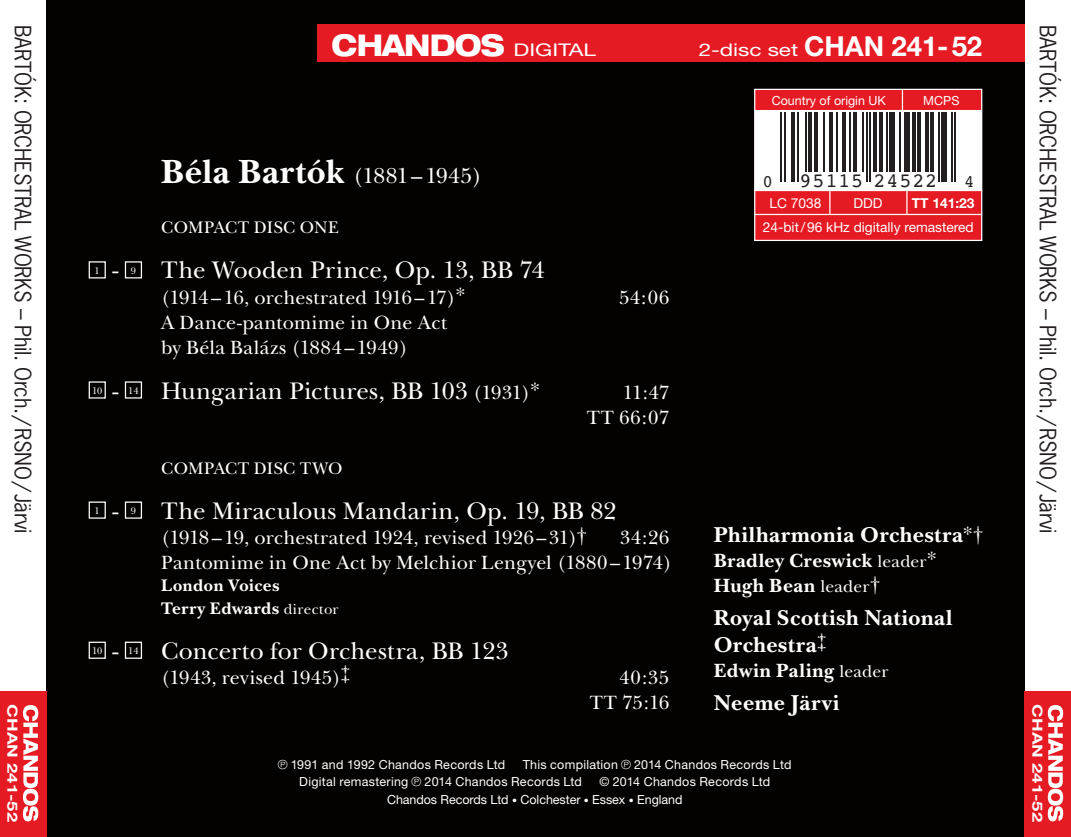
<style>
.page{position:relative;width:1071px;height:837px;background:#fff}
.page>*{position:absolute;margin:0;border:0;box-sizing:border-box;transform-origin:0 0}
.t1{font:800 expanded 30px "Helvetica Neue";letter-spacing:-.03em;color:#fff;scale:.89 1}
.t2{font:700 27.5px "Helvetica Neue";letter-spacing:-.005em;color:#fff}
.TL_-_Title_of_Disc{font:25px "New Baskerville";letter-spacing:.005em;color:#fff}
.TL_-_Title_of_Disc-2{font:700 22.5px "New Baskerville";letter-spacing:.025em;color:#fff}
.TL_-_Title_of_Disc-3{font:22.5px "New Baskerville";letter-spacing:-.01em;color:#fff}
.t3{font:21.25px "News Gothic Std";letter-spacing:-.01em;color:#231f20}
.t4{font:20.25px "Courier";letter-spacing:.04em;color:#231f20}
.TL_-_Title_of_Disc-4{font:20px/25px "New Baskerville";letter-spacing:.01em;color:#fff}
.TL_-_Title_of_Disc-5{font:700 20px "New Baskerville";letter-spacing:.03em;color:#fff}
.TL_-_Title_of_Disc-6{font:700 17.5px "New Baskerville";letter-spacing:.025em;color:#fff}
.TL_-_Title_of_Disc-7{font:17.5px "New Baskerville";letter-spacing:.03em;color:#fff}
.t5{font:17.5px "Courier";color:#231f20}
.t6{font:700 14px "Helvetica Neue";color:#fff;scale:1.31 1}
.t7{font:13.75px "Helvetica Neue";color:#fff}
.t8{font:700 13.75px "Helvetica Neue";color:#fff}
.TL_-_Title_of_Disc-8{font:12.5px "Helvetica Neue";letter-spacing:.02em;color:#fff}
.TL_-_Title_of_Disc-9{font:12.5px "Helvetica Neue";letter-spacing:-.005em;color:#fff}
.TL_-_Title_of_Disc-10{font:12.5px "Helvetica Neue";color:#fff}
.t9{font:10px "New Baskerville";color:#fff}
.s1{font-weight:400;font-stretch:normal;font-size:17.5px}
.s2{font-weight:400;font-size:17.5px}
.s3{font-weight:700;font-size:35px}
.s4{font-size:20px}
.s5{font-weight:400;font-size:15px}
.s6{font-weight:400;font-size:20px}
.s7{font-weight:400}
.s8{font-size:10px}
</style>
<div class="page">
<div style="left:46px;top:0;width:978px;height:836px;background:#030201"></div>
<div style="left:0;top:691px;width:46px;height:145px;background:#e51a23"></div>
<div style="left:1024px;top:691px;width:46px;height:145px;background:#e51a23"></div>
<svg style="left:23px;top:705px;width:15px;height:116px"></svg>
<svg style="left:1047px;top:705px;width:15px;height:116px"></svg>
<div style="left:753px;top:89px;width:228px;height:152px;background:#e51a23;border:1px solid #fff"></div>
<hr style="left:754px;top:190px;width:227px;height:1px;background:#fff">
<svg style="left:906px;top:191px;width:1px;height:23px"></svg>
<svg style="left:829px;top:191px;width:1px;height:23px"></svg>
<div style="left:754px;top:111px;width:227px;height:79px;background:#fff"></div>
<svg style="left:785px;top:112px;width:168px;height:70px"></svg>
<hr style="left:780px;top:112px;width:2px;height:70px;background:#231f20">
<hr style="left:784px;top:112px;width:1px;height:70px;background:#231f20">
<hr style="left:791px;top:112px;width:4px;height:70px;background:#231f20">
<hr style="left:797px;top:112px;width:1px;height:70px;background:#231f20">
<hr style="left:804px;top:112px;width:2px;height:60px;background:#231f20">
<hr style="left:808px;top:112px;width:3px;height:60px;background:#231f20">
<svg style="left:813px;top:112px;width:4px;height:60px"></svg>
<hr style="left:822px;top:112px;width:2px;height:60px;background:#231f20">
<svg style="left:828px;top:112px;width:4px;height:60px"></svg>
<hr style="left:835px;top:112px;width:2px;height:60px;background:#231f20">
<svg style="left:841px;top:112px;width:4px;height:60px"></svg>
<hr style="left:848px;top:112px;width:2px;height:60px;background:#231f20">
<svg style="left:852px;top:112px;width:4px;height:60px"></svg>
<hr style="left:861px;top:112px;width:2px;height:60px;background:#231f20">
<hr style="left:865px;top:112px;width:2px;height:70px;background:#231f20">
<hr style="left:869px;top:112px;width:1px;height:70px;background:#231f20">
<svg style="left:872px;top:112px;width:4px;height:60px"></svg>
<svg style="left:878px;top:112px;width:4px;height:60px"></svg>
<hr style="left:885px;top:112px;width:2px;height:60px;background:#231f20">
<div style="left:889px;top:112px;width:6px;height:60px;background:#231f20"></div>
<hr style="left:898px;top:112px;width:2px;height:60px;background:#231f20">
<div style="left:904px;top:112px;width:5px;height:60px;background:#231f20"></div>
<svg style="left:911px;top:112px;width:4px;height:60px"></svg>
<hr style="left:917px;top:112px;width:4px;height:60px;background:#231f20">
<svg style="left:924px;top:112px;width:4px;height:60px"></svg>
<hr style="left:930px;top:112px;width:3px;height:60px;background:#231f20">
<hr style="left:937px;top:112px;width:2px;height:70px;background:#231f20">
<div style="left:941px;top:112px;width:5px;height:70px;background:#231f20"></div>
<hr style="left:950px;top:112px;width:2px;height:70px;background:#231f20">
<hr style="left:954px;top:112px;width:2px;height:70px;background:#231f20">
<hr style="left:754px;top:214px;width:227px;height:1px;background:#fff">
<svg style="left:901px;top:89px;width:1px;height:21px"></svg>
<hr style="left:754px;top:110px;width:227px;height:1px;background:#fff">
<div style="left:317px;top:25px;width:707px;height:37px;background:#e51a23"></div>
<div style="left:89px;top:261px;width:17px;height:17px;border:1px solid #fff"></div>
<div style="left:125px;top:261px;width:17px;height:17px;border:1px solid #fff"></div>
<div style="left:89px;top:381px;width:17px;height:17px;border:1px solid #fff"></div>
<div style="left:125px;top:381px;width:17px;height:17px;border:1px solid #fff"></div>
<div style="left:89px;top:501px;width:17px;height:17px;border:1px solid #fff"></div>
<div style="left:125px;top:501px;width:17px;height:17px;border:1px solid #fff"></div>
<div style="left:89px;top:641px;width:17px;height:17px;border:1px solid #fff"></div>
<div style="left:125px;top:641px;width:17px;height:17px;border:1px solid #fff"></div>
<p class="t3" style="left:36px;top:25px;width:510px;rotate:90deg">BARTÓK: ORCHESTRAL WORKS – Phil. Orch./RSNO/Järvi</p>
<p class="t3" style="left:1060px;top:25px;width:510px;rotate:90deg">BARTÓK: ORCHESTRAL WORKS – Phil. Orch./RSNO/Järvi</p>
<p class="t1" style="left:331px;top:26px;width:298px">CHANDOS <span class="s1">DIGITAL</span></p>
<p class="t2" style="left:698px;top:29px;width:285px"><span class="s2">2-disc set</span> CHAN 241-52</p>
<p class="TL_-_Title_of_Disc-10" style="left:771px;top:93px;width:116px">Country of origin UK</p>
<p class="TL_-_Title_of_Disc-8" style="left:923px;top:93px;width:38px">MCPS</p>
<p class="TL_-_Title_of_Disc-3" style="left:161px;top:163px;width:322px"><span class="s3">Béla Bartók</span> (1881–1945)</p>
<p class="TL_-_Title_of_Disc-7" style="left:161px;top:217px;width:179px">COMPACT DISC ONE</p>
<p class="t5" style="left:762px;top:168px;width:12px">0</p>
<p class="t4" style="left:799px;top:165px;width:139px">95115 24522</p>
<p class="t5" style="left:963px;top:168px;width:12px">4</p>
<p class="t7" style="left:769px;top:195px;width:53px">LC 7038</p>
<p class="t7" style="left:853px;top:195px;width:31px">DDD</p>
<p class="t8" style="left:911px;top:194px;width:64px">TT 141:23</p>
<p class="t7" style="left:762px;top:219px;width:212px">24-bit/96 kHz digitally remastered</p>
<p class="t9" style="left:95px;top:264px;width:7px">1</p>
<p class="TL_-_Title_of_Disc" style="left:112px;top:256px;width:7px">-</p>
<p class="t9" style="left:131px;top:264px;width:7px">9</p>
<p class="TL_-_Title_of_Disc" style="left:161px;top:256px;width:384px">The Wooden Prince, Op. 13, BB 74</p>
<p class="TL_-_Title_of_Disc-4" style="left:161px;top:284px;width:306px">(1914–16, orchestrated 1916–17)*</p>
<p class="TL_-_Title_of_Disc-4" style="left:619px;top:284px;width:52px">54:06</p>
<p class="TL_-_Title_of_Disc-4" style="left:161px;top:309px;width:287px">A Dance-pantomime in One Act by Béla Balázs (1884–1949)</p>
<p class="t9" style="left:92px;top:384px;width:12px">10</p>
<p class="TL_-_Title_of_Disc" style="left:112px;top:376px;width:7px">-</p>
<p class="t9" style="left:128px;top:384px;width:12px">14</p>
<p class="TL_-_Title_of_Disc" style="left:161px;top:376px;width:380px">Hungarian Pictures, BB 103 <span class="s4">(1931)*</span></p>
<p class="TL_-_Title_of_Disc-4" style="left:622px;top:379px;width:48px">11:47</p>
<p class="TL_-_Title_of_Disc-4" style="left:586px;top:404px;width:84px">TT 66:07</p>
<p class="TL_-_Title_of_Disc-7" style="left:161px;top:457px;width:183px">COMPACT DISC TWO</p>
<p class="t9" style="left:95px;top:504px;width:7px">1</p>
<p class="TL_-_Title_of_Disc" style="left:112px;top:496px;width:7px">-</p>
<p class="t9" style="left:131px;top:504px;width:7px">9</p>
<p class="TL_-_Title_of_Disc" style="left:161px;top:496px;width:456px">The Miraculous Mandarin, Op. 19, BB 82</p>
<p class="TL_-_Title_of_Disc-4" style="left:161px;top:524px;width:427px">(1918–19, orchestrated 1924, revised 1926–31)†</p>
<p class="TL_-_Title_of_Disc-4" style="left:619px;top:524px;width:51px">34:26</p>
<p class="TL_-_Title_of_Disc-4" style="left:161px;top:549px;width:512px">Pantomime in One Act by Melchior Lengyel (1880–1974)</p>
<p class="TL_-_Title_of_Disc-6" style="left:161px;top:575px;width:120px">London Voices</p>
<p class="TL_-_Title_of_Disc-6" style="left:161px;top:597px;width:179px">Terry Edwards <span class="s5">director</span></p>
<p class="t9" style="left:92px;top:644px;width:12px">10</p>
<p class="TL_-_Title_of_Disc" style="left:112px;top:636px;width:7px">-</p>
<p class="t9" style="left:128px;top:644px;width:12px">14</p>
<p class="TL_-_Title_of_Disc" style="left:161px;top:636px;width:349px">Concerto for Orchestra, BB 123</p>
<p class="TL_-_Title_of_Disc-4" style="left:161px;top:664px;width:191px">(1943, revised 1945)‡</p>
<p class="TL_-_Title_of_Disc-4" style="left:619px;top:664px;width:51px">40:35</p>
<p class="TL_-_Title_of_Disc-4" style="left:589px;top:689px;width:81px">TT 75:16</p>
<p class="TL_-_Title_of_Disc-2" style="left:713px;top:521px;width:271px">Philharmonia Orchestra<span class="s6">*†</span></p>
<p class="TL_-_Title_of_Disc-5" style="left:713px;top:549px;width:225px">Bradley Creswick <span class="s2">leader</span><span class="s7">*</span></p>
<p class="TL_-_Title_of_Disc-5" style="left:713px;top:574px;width:168px">Hugh Bean <span class="s2">leader</span><span class="s7">†</span></p>
<p class="TL_-_Title_of_Disc-2" style="left:713px;top:604px;width:240px">Royal Scottish National</p>
<p class="TL_-_Title_of_Disc-2" style="left:713px;top:631px;width:115px">Orchestra<sup>‡</sup></p>
<p class="TL_-_Title_of_Disc-5" style="left:713px;top:659px;width:176px">Edwin Paling <span class="s2">leader</span></p>
<p class="TL_-_Title_of_Disc-2" style="left:713px;top:689px;width:127px">Neeme Järvi</p>
<p class="t6" style="left:21px;top:704px;width:91px;rotate:90deg">CHAN 241-52</p>
<p class="t6" style="left:1045px;top:704px;width:91px;rotate:90deg">CHAN 241-52</p>
<p class="TL_-_Title_of_Disc-8" style="left:290px;top:756px;width:216px">1991 and 1992 Chandos Records Ltd</p>
<p class="TL_-_Title_of_Disc-8" style="left:522px;top:756px;width:97px">This compilation</p>
<p class="TL_-_Title_of_Disc-8" style="left:634px;top:756px;width:159px">2014 Chandos Records Ltd</p>
<p class="TL_-_Title_of_Disc-8" style="left:299px;top:774px;width:111px">Digital remastering</p>
<p class="TL_-_Title_of_Disc-8" style="left:424px;top:774px;width:159px">2014 Chandos Records Ltd</p>
<p class="TL_-_Title_of_Disc-8" style="left:599px;top:774px;width:172px">© 2014 Chandos Records Ltd</p>
<p class="TL_-_Title_of_Disc-9" style="left:387px;top:791px;width:297px">Chandos Records Ltd <span class="s8">•</span> Colchester <span class="s8">•</span> Essex <span class="s8">•</span> England</p>
</div>
